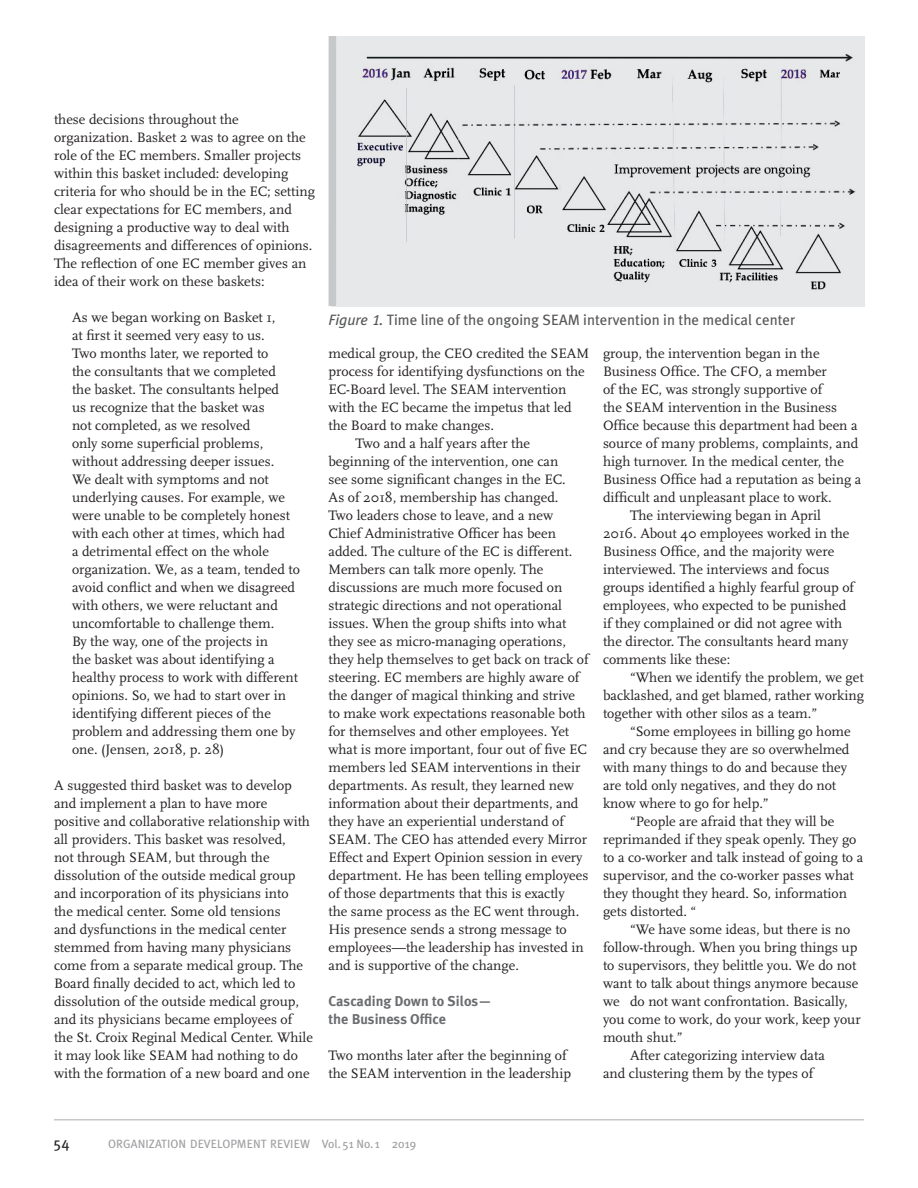
<style>
.page{position:relative;width:918px;height:1188px;background:#fff}
.page>*{position:absolute;margin:0;border:0;box-sizing:border-box;transform-origin:0 0}
.Figure_title{font:15px "Meta Plus";color:#57585a}
.t1{font:15px "Meta Plus";color:#231f20}
.body_text{font:14.25px/18px "Scala";color:#231f20}
.body_text-no_indent{font:14.25px/18px "Scala";color:#231f20}
.body_text-indented_e{font:14.25px/18px "Scala";color:#231f20}
.B_Heads{font:700 14.25px/18px "Meta Plus";color:#6c6d70}
.t2{font:12px "Meta Plus";color:#9d9fa2}
.s1{font-style:italic}
.s2{font-family:"Meta Plus Book Caps";font-style:italic}
</style>
<div class="page">
<hr style="left:54px;top:1119px;width:810px;height:1px;background:#c7c8ca">
<img style="left:336px;top:36px;width:528px;height:270px">
<div style="left:329px;top:36px;width:7px;height:270px;background:#c7c8ca"></div>
<p class="body_text-no_indent" style="left:54px;top:110px;width:263px">these decisions throughout the organization. Basket 2 was to agree on the role of the EC members. Smaller projects within this basket included: developing criteria for who should be in the EC; setting clear expectations for EC members, and designing a productive way to deal with disagreements and differences of opinions.<br>The reflection of one EC member gives an idea of their work on these baskets:</p>
<p class="body_text-indented_e" style="left:72px;top:308px;width:229px">As we began working on Basket 1,<br>at first it seemed very easy to us.<br>Two months later, we reported to<br>the consultants that we completed<br>the basket. The consultants helped<br>us recognize that the basket was<br>not completed, as we resolved<br>only some superficial problems, without addressing deeper issues.<br>We dealt with symptoms and not underlying causes. For example, we were unable to be completely honest with each other at times, which had<br>a detrimental effect on the whole organization. We, as a team, tended to avoid conflict and when we disagreed with others, we were reluctant and uncomfortable to challenge them.<br>By the way, one of the projects in<br>the basket was about identifying a healthy process to work with different opinions. So, we had to start over in identifying different pieces of the problem and addressing them one by one. (Jensen, 2018, p. 28)</p>
<p class="body_text-no_indent" style="left:54px;top:776px;width:260px">A suggested third basket was to develop and implement a plan to have more positive and collaborative relationship with all providers. This basket was resolved,<br>not through SEAM, but through the dissolution of the outside medical group and incorporation of its physicians into<br>the medical center. Some old tensions<br>and dysfunctions in the medical center stemmed from having many physicians come from a separate medical group. The Board finally decided to act, which led to dissolution of the outside medical group, and its physicians became employees of the St. Croix Reginal Medical Center. While it may look like SEAM had nothing to do with the formation of a new board and one</p>
<p class="Figure_title" style="left:329px;top:311px;width:468px"><span class="s1">Figure</span> <span class="s2">1</span><span class="s1">.</span> Time line of the ongoing SEAM intervention in the medical center</p>
<p class="body_text-no_indent" style="left:328px;top:344px;width:262px">medical group, the CEO credited the SEAM process for identifying dysfunctions on the EC-Board level. The SEAM intervention with the EC became the impetus that led the Board to make changes.</p>
<p class="body_text" style="left:328px;top:434px;width:262px;text-indent:27px">Two and a half years after the beginning of the intervention, one can<br>see some significant changes in the EC.<br>As of 2018, membership has changed.<br>Two leaders chose to leave, and a new Chief Administrative Officer has been added. The culture of the EC is different.<br>Members can talk more openly. The discussions are much more focused on strategic directions and not operational issues. When the group shifts into what they see as micro-managing operations, they help themselves to get back on track of steering. EC members are highly aware of the danger of magical thinking and strive to make work expectations reasonable both for themselves and other employees. Yet what is more important, four out of five EC members led SEAM interventions in their departments. As result, they learned new information about their departments, and they have an experiential understand of SEAM. The CEO has attended every Mirror Effect and Expert Opinion session in every department. He has been telling employees of those departments that this is exactly<br>the same process as the EC went through.<br>His presence sends a strong message to employees—the leadership has invested in and is supportive of the change.</p>
<p class="B_Heads" style="left:328px;top:992px;width:165px">Cascading Down to Silos— the Business Office</p>
<p class="body_text-no_indent" style="left:328px;top:1046px;width:244px">Two months later after the beginning of the SEAM intervention in the leadership</p>
<p class="body_text-no_indent" style="left:603px;top:344px;width:260px">group, the intervention began in the Business Office. The CFO, a member<br>of the EC, was strongly supportive of<br>the SEAM intervention in the Business Office because this department had been a source of many problems, complaints, and high turnover. In the medical center, the Business Office had a reputation as being a difficult and unpleasant place to work.</p>
<p class="body_text" style="left:603px;top:506px;width:253px;text-indent:27px">The interviewing began in April 2016. About 40 employees worked in the Business Office, and the majority were interviewed. The interviews and focus groups identified a highly fearful group of employees, who expected to be punished if they complained or did not agree with the director. The consultants heard many comments like these:</p>
<p class="body_text" style="left:603px;top:668px;width:263px;text-align:justify;text-indent:27px">“When we identify the problem, we get backlashed, and get blamed, rather working together with other silos as a team.”</p>
<p class="body_text" style="left:603px;top:722px;width:249px;text-indent:27px">“Some employees in billing go home and cry because they are so overwhelmed with many things to do and because they are told only negatives, and they do not know where to go for help.”</p>
<p class="body_text" style="left:603px;top:812px;width:262px;text-indent:27px">“People are afraid that they will be reprimanded if they speak openly. They go to a co-worker and talk instead of going to a supervisor, and the co-worker passes what they thought they heard. So, information gets distorted. “</p>
<p class="body_text" style="left:603px;top:920px;width:259px;text-indent:27px">“We have some ideas, but there is no follow-through. When you bring things up to supervisors, they belittle you. We do not want to talk about things anymore because we do not want confrontation. Basically, you come to work, do your work, keep your mouth shut.”</p>
<p class="body_text" style="left:603px;top:1046px;width:223px;text-indent:27px">After categorizing interview data and clustering them by the types of</p>
<p class="t1" style="left:54px;top:1134px;width:17px">54</p>
<p class="t2" style="left:108px;top:1136px;width:310px">ORGANIZATION DEVELOPMENT REVIEW Vol. 51 No. 1 2019</p>
</div>
